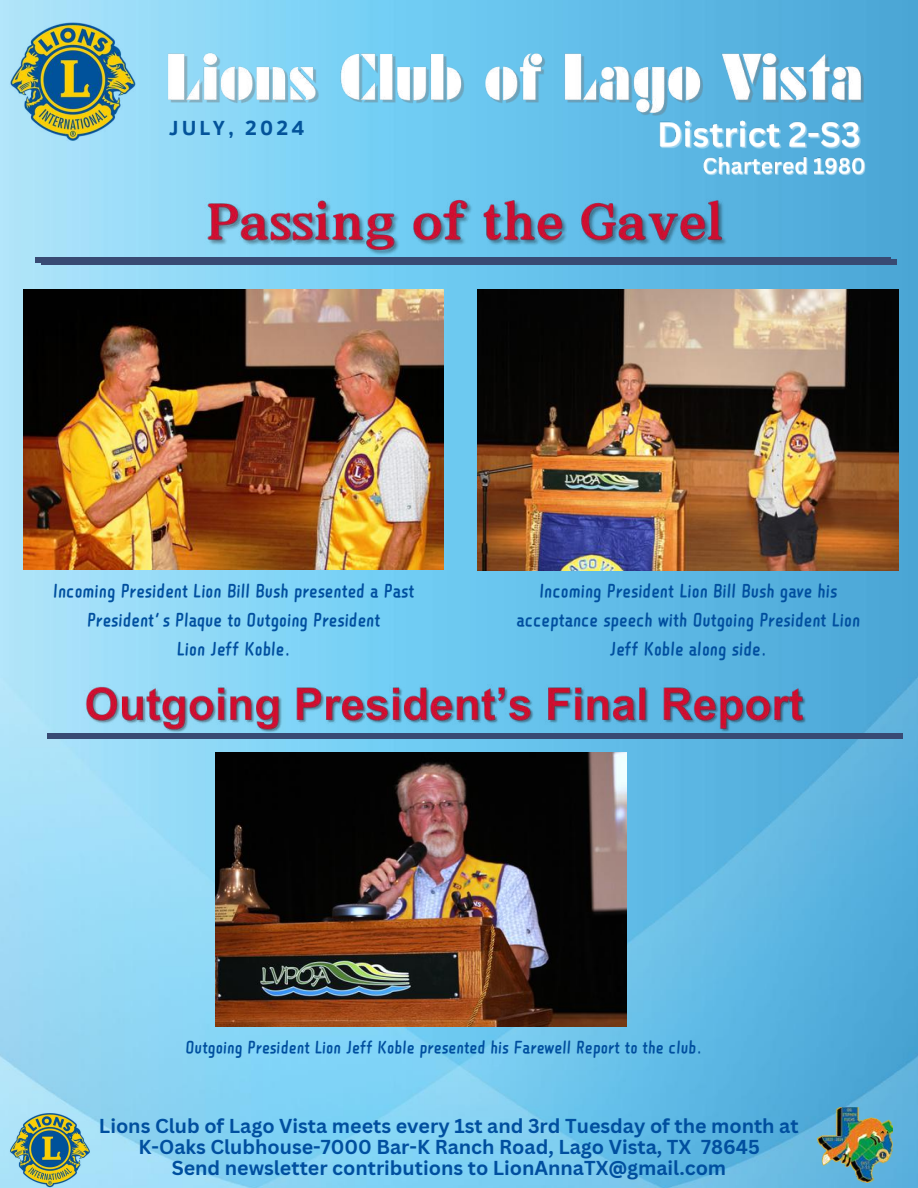
<style>
.page{position:relative;width:918px;height:1188px;background:#fff}
.page>*{position:absolute;margin:0;border:0;box-sizing:border-box;transform-origin:0 0}
.t1{font:21px/29.2px "Canva Creative Round";color:#004f9f;text-align:center}
.t2{font:700 21px "Clear Sans";letter-spacing:.14em;color:#03539a}
.t3{font:700 19.65px/20.5px "Canva Sans";color:#004f9f;text-align:center}
.t4{font:19.5px "Canva Creative Round";color:#004f9f}
</style>
<div class="page">
<img style="left:0;top:0;width:918px;height:1188px">
<img style="left:9px;top:1113px;width:81px;height:75px">
<img style="left:817px;top:1108px;width:76px;height:74px">
<img style="left:9px;top:22px;width:127px;height:119px">
<img style="left:166px;top:38px;width:699px;height:79px">
<img style="left:702px;top:150px;width:166px;height:30px">
<img style="left:657px;top:110px;width:206px;height:47px">
<img style="left:204px;top:193px;width:528px;height:64px">
<img style="left:24px;top:289px;width:419px;height:280px">
<img style="left:478px;top:289px;width:421px;height:281px">
<div style="left:42px;top:259px;width:854px;height:5px;background:#384a73"></div>
<div style="left:36px;top:257px;width:855px;height:5px;background:#384a73"></div>
<img style="left:216px;top:753px;width:410px;height:273px">
<img style="left:84px;top:684px;width:726px;height:50px">
<div style="left:48px;top:734px;width:854px;height:5px;background:#384a73"></div>
<p class="t2" style="left:169px;top:112px;width:137px">JULY, 2024</p>
<p class="t1" style="left:53px;top:576px;width:363px">Incoming President Lion Bill Bush presented a Past<br>President’s Plaque to Outgoing President<br>Lion Jeff Koble.</p>
<p class="t1" style="left:516px;top:576px;width:345px">Incoming President Lion Bill Bush gave his acceptance speech with Outgoing President Lion<br>Jeff Koble along side.</p>
<p class="t4" style="left:186px;top:1038px;width:518px">Outgoing President Lion Jeff Koble presented his Farewell Report to the club.</p>
<p class="t3" style="left:99px;top:1115px;width:701px">Lions Club of Lago Vista meets every 1st and 3rd Tuesday of the month at<br>K-Oaks Clubhouse-7000 Bar-K Ranch Road, Lago Vista, TX 78645<br>Send newsletter contributions to LionAnnaTX@gmail.com</p>
</div>
